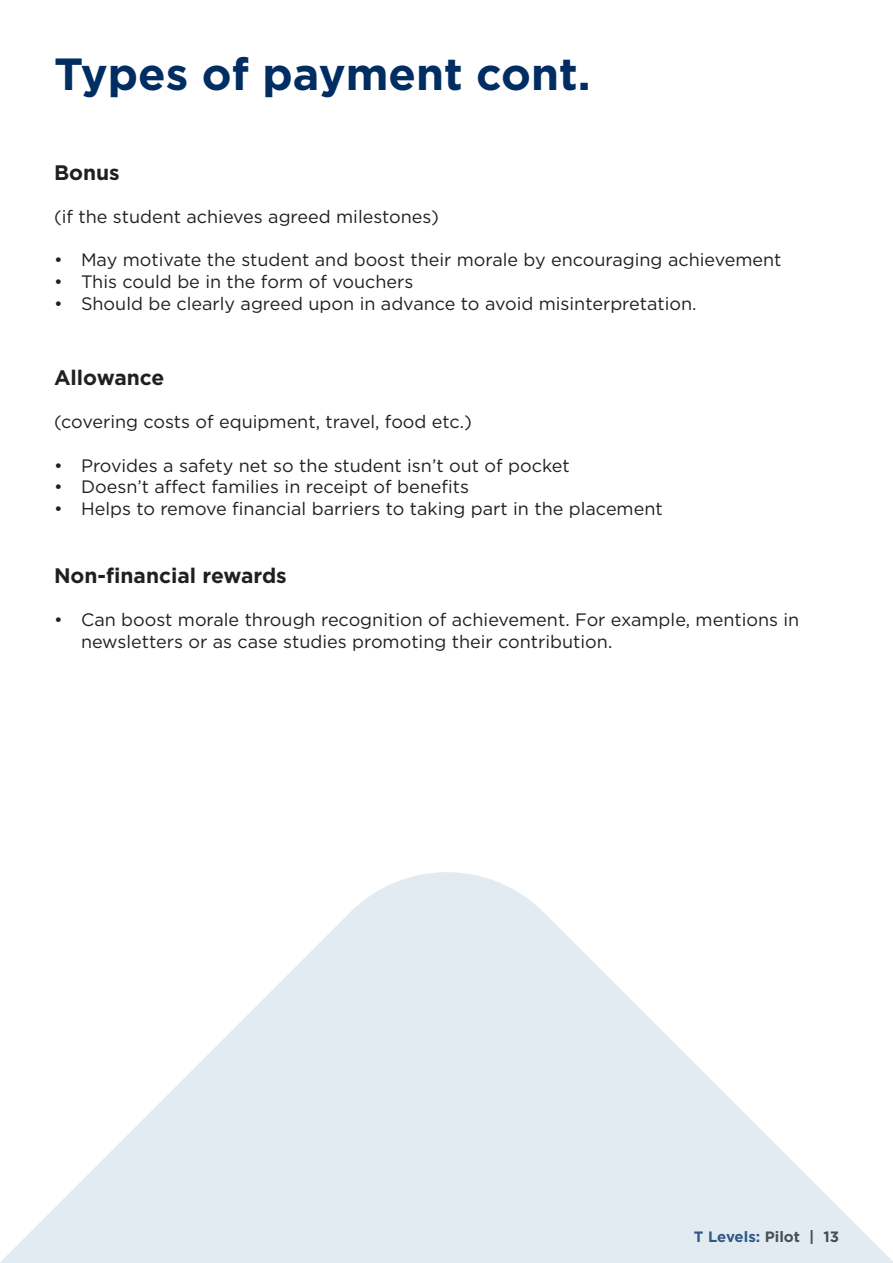
<style>
.page{position:relative;width:893px;height:1263px;background:#fff}
.page>*{position:absolute;margin:0;border:0;box-sizing:border-box;transform-origin:0 0}
.t1{font:700 45px "Gotham";color:#002d62}
.t2{font:700 21px "Gotham";color:#231f20}
.t3{font:18px/21.6px "Gotham";color:#231f20}
.t4{font:700 15px "Gotham";color:#002d62}
.s1{color:#231f20}
</style>
<div class="page">
<svg style="left:0;top:872px;width:893px;height:391px"></svg>
<p class="t1" style="left:54px;top:44px;width:538px">Types of payment cont.</p>
<p class="t2" style="left:54px;top:159px;width:67px">Bonus</p>
<p class="t3" style="left:54px;top:206px;width:386px">(if the student achieves agreed milestones)</p>
<p class="t3" style="left:54px;top:249px;width:729px">• May motivate the student and boost their morale by encouraging achievement</p>
<p class="t3" style="left:54px;top:270px;width:361px">• This could be in the form of vouchers</p>
<p class="t3" style="left:54px;top:292px;width:644px">• Should be clearly agreed upon in advance to avoid misinterpretation.</p>
<p class="t2" style="left:54px;top:364px;width:112px">Allowance</p>
<p class="t3" style="left:54px;top:411px;width:420px">(covering costs of equipment, travel, food etc.)</p>
<p class="t3" style="left:54px;top:454px;width:517px">• Provides a safety net so the student isn’t out of pocket</p>
<p class="t3" style="left:54px;top:476px;width:416px">• Doesn’t affect families in receipt of benefits</p>
<p class="t3" style="left:54px;top:497px;width:610px">• Helps to remove financial barriers to taking part in the placement</p>
<p class="t2" style="left:54px;top:562px;width:234px">Non-financial rewards</p>
<p class="t3" style="left:81px;top:609px;width:720px;text-indent:-27px">• Can boost morale through recognition of achievement. For example, mentions in newsletters or as case studies promoting their contribution.</p>
<p class="t4" style="left:694px;top:1226px;width:147px">T Levels: <span class="s1">Pilot | 13</span></p>
</div>
